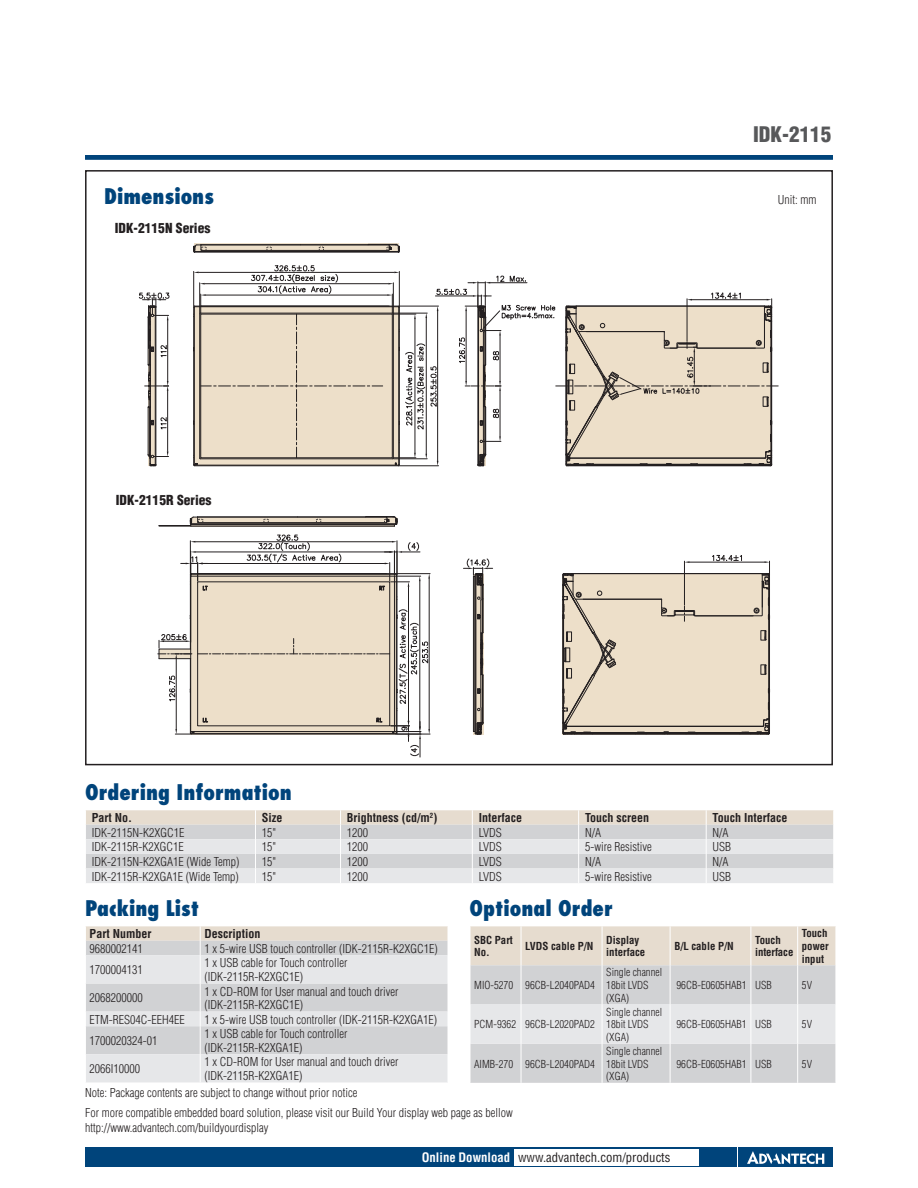
<style>
.page{position:relative;width:918px;height:1188px;background:#fff}
.page>*{position:absolute;margin:0;border:0;box-sizing:border-box;transform-origin:0 0}
.DS_Paragraph_Header{font:800 condensed 21px "Futura";color:#00447b}
.DS_Headline-1P{font:900 condensed 21px "Helvetica";color:#57585a}
.DS_Paragraph_Subhead{font:900 condensed 13.5px "Helvetica";color:#231f20}
.DS_www{font:condensed 12.75px "Helvetica";color:#231f20}
.DS_www-2{font:700 condensed 12.75px "Helvetica";color:#fff}
.DS_Tab-data{font:300 condensed 12px/13.5px "Helvetica";color:#231f20}
.DS_Body_Text{font:300 condensed 12px/15px "Helvetica";color:#231f20}
.DS_Tab-data_bold{font:700 condensed 12px "Helvetica";color:#231f20}
.DS_Tab-data-2{font:300 condensed 10.8px/12.8px "Helvetica";color:#231f20}
.DS_Tab-data_bold-2{font:700 condensed 10.8px/12.8px "Helvetica";color:#231f20}
</style>
<div class="page">
<div style="left:85px;top:1147px;width:651px;height:20px;background:#00447b"></div>
<div style="left:738px;top:1147px;width:95px;height:20px;background:#00447b"></div>
<svg style="left:747px;top:1151px;width:77px;height:13px"></svg>
<div style="left:514px;top:1149px;width:184px;height:16px;background:#fff"></div>
<div style="left:85px;top:155px;width:748px;height:5px;background:#00447b"></div>
<svg style="left:86px;top:810px;width:748px;height:73px;background:#dedddc"></svg>
<svg style="left:86px;top:926px;width:362px;height:156px;background:#dcdcdd"></svg>
<svg style="left:471px;top:926px;width:365px;height:157px;background:#dbdad8"></svg>
<hr style="left:521px;top:926px;width:1px;height:39px;background:#fff">
<hr style="left:602px;top:926px;width:1px;height:39px;background:#fff">
<hr style="left:670px;top:926px;width:1px;height:39px;background:#fff">
<hr style="left:751px;top:926px;width:1px;height:39px;background:#fff">
<hr style="left:797px;top:926px;width:1px;height:39px;background:#fff">
<hr style="left:521px;top:965px;width:1px;height:39px;background:#fff">
<hr style="left:602px;top:965px;width:1px;height:39px;background:#fff">
<hr style="left:670px;top:965px;width:1px;height:39px;background:#fff">
<hr style="left:751px;top:965px;width:1px;height:39px;background:#fff">
<hr style="left:797px;top:965px;width:1px;height:39px;background:#fff">
<hr style="left:521px;top:1004px;width:1px;height:40px;background:#fff">
<hr style="left:602px;top:1004px;width:1px;height:40px;background:#fff">
<hr style="left:670px;top:1004px;width:1px;height:40px;background:#fff">
<hr style="left:751px;top:1004px;width:1px;height:40px;background:#fff">
<hr style="left:797px;top:1004px;width:1px;height:40px;background:#fff">
<hr style="left:521px;top:1044px;width:1px;height:39px;background:#fff">
<hr style="left:602px;top:1044px;width:1px;height:39px;background:#fff">
<hr style="left:670px;top:1044px;width:1px;height:39px;background:#fff">
<hr style="left:751px;top:1044px;width:1px;height:39px;background:#fff">
<hr style="left:797px;top:1044px;width:1px;height:39px;background:#fff">
<svg style="left:193px;top:244px;width:207px;height:9px;background:#8d857a"></svg>
<svg style="left:138px;top:292px;width:32px;height:175px"></svg>
<svg style="left:193px;top:265px;width:585px;height:202px"></svg>
<svg style="left:158px;top:534px;width:272px;height:223px"></svg>
<svg style="left:158px;top:516px;width:240px;height:11px;background:#928a82"></svg>
<svg style="left:463px;top:558px;width:30px;height:177px"></svg>
<svg style="left:562px;top:554px;width:208px;height:181px;background:#dcd0bf"></svg>
<p class="DS_Headline-1P" style="left:753px;top:121px;width:80px">IDK-2115</p>
<p class="DS_Paragraph_Header" style="left:104px;top:183px;width:111px">Dimensions</p>
<p class="DS_Body_Text" style="left:778px;top:192px;width:40px">Unit: mm</p>
<p class="DS_Paragraph_Subhead" style="left:115px;top:220px;width:97px">IDK-2115N Series</p>
<p class="DS_Paragraph_Subhead" style="left:116px;top:492px;width:97px">IDK-2115R Series</p>
<p class="DS_Paragraph_Header" style="left:85px;top:778px;width:208px">Ordering Information</p>
<p class="DS_Tab-data_bold" style="left:92px;top:810px;width:42px">Part No.</p>
<p class="DS_Tab-data_bold" style="left:262px;top:810px;width:22px">Size</p>
<p class="DS_Tab-data_bold" style="left:347px;top:810px;width:92px">Brightness (cd/m<sup>2</sup>)</p>
<p class="DS_Tab-data_bold" style="left:479px;top:810px;width:45px">Interface</p>
<p class="DS_Tab-data_bold" style="left:585px;top:810px;width:66px">Touch screen</p>
<p class="DS_Tab-data_bold" style="left:713px;top:810px;width:76px">Touch Interface</p>
<p class="DS_Tab-data" style="left:92px;top:826px;width:94px">IDK-2115N-K2XGC1E</p>
<p class="DS_Tab-data" style="left:262px;top:826px;width:16px">15"</p>
<p class="DS_Tab-data" style="left:347px;top:826px;width:23px">1200</p>
<p class="DS_Tab-data" style="left:479px;top:826px;width:25px">LVDS</p>
<p class="DS_Tab-data" style="left:585px;top:826px;width:18px">N/A</p>
<p class="DS_Tab-data" style="left:713px;top:826px;width:18px">N/A</p>
<p class="DS_Tab-data" style="left:92px;top:840px;width:93px">IDK-2115R-K2XGC1E</p>
<p class="DS_Tab-data" style="left:262px;top:840px;width:16px">15"</p>
<p class="DS_Tab-data" style="left:347px;top:840px;width:23px">1200</p>
<p class="DS_Tab-data" style="left:479px;top:840px;width:25px">LVDS</p>
<p class="DS_Tab-data" style="left:585px;top:840px;width:68px">5-wire Resistive</p>
<p class="DS_Tab-data" style="left:713px;top:840px;width:20px">USB</p>
<p class="DS_Tab-data" style="left:92px;top:855px;width:149px">IDK-2115N-K2XGA1E (Wide Temp)</p>
<p class="DS_Tab-data" style="left:262px;top:855px;width:16px">15"</p>
<p class="DS_Tab-data" style="left:347px;top:855px;width:23px">1200</p>
<p class="DS_Tab-data" style="left:479px;top:855px;width:25px">LVDS</p>
<p class="DS_Tab-data" style="left:585px;top:855px;width:18px">N/A</p>
<p class="DS_Tab-data" style="left:713px;top:855px;width:18px">N/A</p>
<p class="DS_Tab-data" style="left:92px;top:869px;width:149px">IDK-2115R-K2XGA1E (Wide Temp)</p>
<p class="DS_Tab-data" style="left:262px;top:869px;width:16px">15"</p>
<p class="DS_Tab-data" style="left:347px;top:869px;width:23px">1200</p>
<p class="DS_Tab-data" style="left:479px;top:869px;width:25px">LVDS</p>
<p class="DS_Tab-data" style="left:585px;top:869px;width:68px">5-wire Resistive</p>
<p class="DS_Tab-data" style="left:713px;top:869px;width:20px">USB</p>
<p class="DS_Paragraph_Header" style="left:85px;top:894px;width:116px">Packing List</p>
<p class="DS_Tab-data_bold" style="left:90px;top:927px;width:63px">Part Number</p>
<p class="DS_Tab-data_bold" style="left:204px;top:927px;width:57px">Description</p>
<p class="DS_Tab-data" style="left:90px;top:942px;width:55px">9680002141</p>
<p class="DS_Tab-data" style="left:204px;top:942px;width:235px">1 x 5-wire USB touch controller (IDK-2115R-K2XGC1E)</p>
<p class="DS_Tab-data" style="left:90px;top:963px;width:55px">1700004131</p>
<p class="DS_Tab-data" style="left:204px;top:956px;width:145px">1 x USB cable for Touch controller (IDK-2115R-K2XGC1E)</p>
<p class="DS_Tab-data" style="left:90px;top:991px;width:55px">2068200000</p>
<p class="DS_Tab-data" style="left:204px;top:984px;width:195px">1 x CD-ROM for User manual and touch driver (IDK-2115R-K2XGC1E)</p>
<p class="DS_Tab-data" style="left:90px;top:1012px;width:97px">ETM-RES04C-EEH4EE</p>
<p class="DS_Tab-data" style="left:204px;top:1012px;width:234px">1 x 5-wire USB touch controller (IDK-2115R-K2XGA1E)</p>
<p class="DS_Tab-data" style="left:90px;top:1034px;width:69px">1700020324-01</p>
<p class="DS_Tab-data" style="left:204px;top:1027px;width:145px">1 x USB cable for Touch controller (IDK-2115R-K2XGA1E)</p>
<p class="DS_Tab-data" style="left:90px;top:1062px;width:52px">2066I10000</p>
<p class="DS_Tab-data" style="left:204px;top:1055px;width:195px">1 x CD-ROM for User manual and touch driver (IDK-2115R-K2XGA1E)</p>
<p class="DS_Body_Text" style="left:85px;top:1086px;width:274px">Note: Package contents are subject to change without prior notice</p>
<p class="DS_Paragraph_Header" style="left:470px;top:894px;width:145px">Optional Order</p>
<p class="DS_Tab-data_bold-2" style="left:474px;top:933px;width:40px">SBC Part<br>No.</p>
<p class="DS_Tab-data_bold-2" style="left:525px;top:940px;width:70px">LVDS cable P/N</p>
<p class="DS_Tab-data_bold-2" style="left:606px;top:933px;width:40px">Display interface</p>
<p class="DS_Tab-data_bold-2" style="left:674px;top:940px;width:61px">B/L cable P/N</p>
<p class="DS_Tab-data_bold-2" style="left:755px;top:933px;width:40px">Touch interface</p>
<p class="DS_Tab-data_bold-2" style="left:802px;top:927px;width:28px">Touch power input</p>
<p class="DS_Tab-data-2" style="left:474px;top:979px;width:40px">MIO-5270</p>
<p class="DS_Tab-data-2" style="left:525px;top:979px;width:71px">96CB-L2040PAD4</p>
<p class="DS_Tab-data-2" style="left:606px;top:966px;width:57px">Single channel<br>18bit LVDS (XGA)</p>
<p class="DS_Tab-data-2" style="left:676px;top:979px;width:72px">96CB-E0605HAB1</p>
<p class="DS_Tab-data-2" style="left:755px;top:979px;width:18px">USB</p>
<p class="DS_Tab-data-2" style="left:802px;top:979px;width:12px">5V</p>
<p class="DS_Tab-data-2" style="left:606px;top:1005px;width:57px">Single channel<br>18bit LVDS (XGA)</p>
<p class="DS_Tab-data-2" style="left:474px;top:1018px;width:43px">PCM-9362</p>
<p class="DS_Tab-data-2" style="left:525px;top:1018px;width:71px">96CB-L2020PAD2</p>
<p class="DS_Tab-data-2" style="left:676px;top:1018px;width:72px">96CB-E0605HAB1</p>
<p class="DS_Tab-data-2" style="left:755px;top:1018px;width:18px">USB</p>
<p class="DS_Tab-data-2" style="left:802px;top:1018px;width:12px">5V</p>
<p class="DS_Tab-data-2" style="left:606px;top:1044px;width:57px">Single channel<br>18bit LVDS (XGA)</p>
<p class="DS_Tab-data-2" style="left:474px;top:1057px;width:40px">AIMB-270</p>
<p class="DS_Tab-data-2" style="left:525px;top:1057px;width:71px">96CB-L2040PAD4</p>
<p class="DS_Tab-data-2" style="left:676px;top:1057px;width:72px">96CB-E0605HAB1</p>
<p class="DS_Tab-data-2" style="left:755px;top:1057px;width:18px">USB</p>
<p class="DS_Tab-data-2" style="left:802px;top:1057px;width:12px">5V</p>
<p class="DS_Body_Text" style="left:85px;top:1105px;width:429px">For more compatible embedded board solution, please visit our Build Your display web page as bellow http://www.advantech.com/buildyourdisplay</p>
<p class="DS_www-2" style="left:422px;top:1150px;width:90px">Online Download</p>
<p class="DS_www" style="left:518px;top:1150px;width:154px">www.advantech.com/products</p>
</div>
